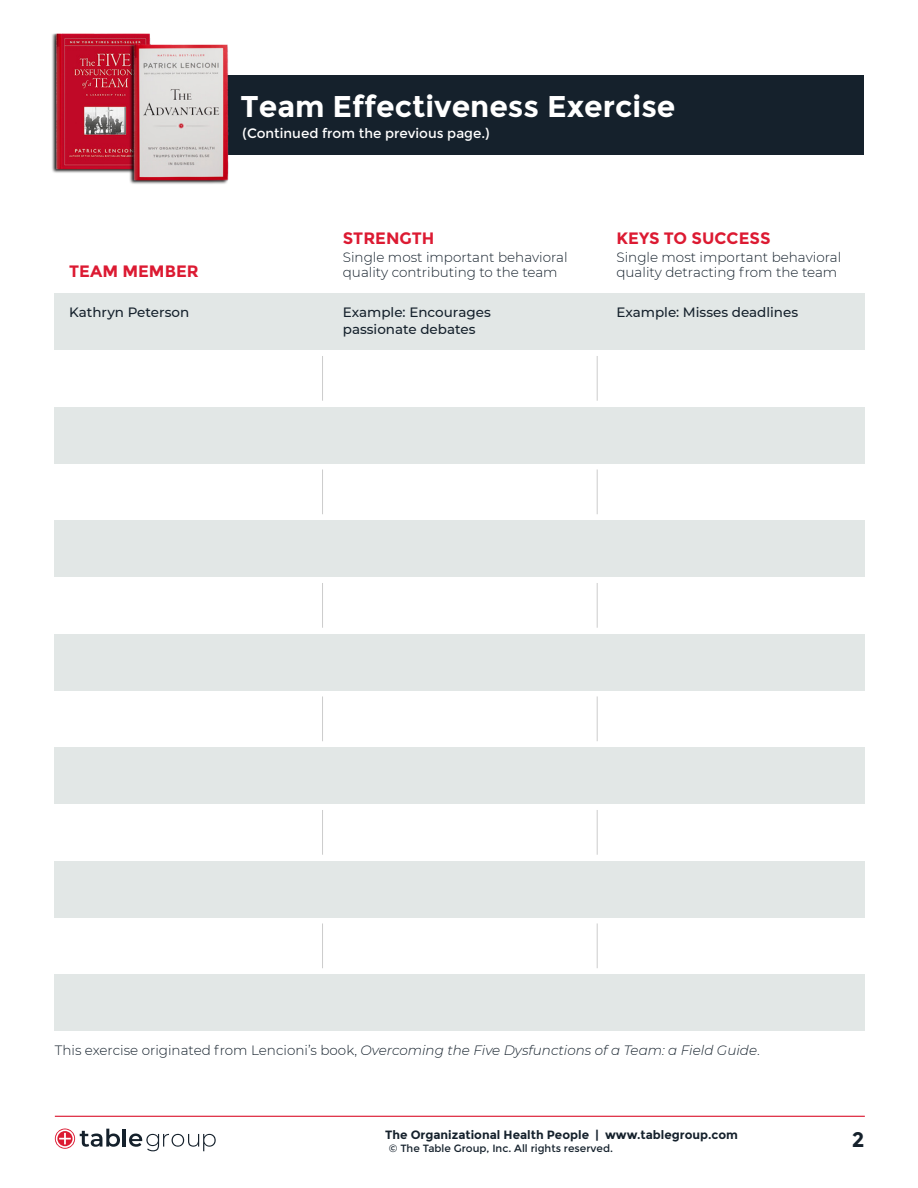
<style>
.page{position:relative;width:918px;height:1188px;background:#fff}
.page>*{position:absolute;margin:0;border:0;box-sizing:border-box;transform-origin:0 0}
.t1{font:700 30px "Montserrat";color:#fff}
.t2{font:700 21px "Montserrat";color:#15212c}
.Paragraph_Style_1{font:700 16.5px "Montserrat";color:#dc1a32}
.Paragraph_Style_1-2{font:300 13.5px "Montserrat";color:#15212c}
.Paragraph_Style_1-3{font:italic 300 13.5px "Montserrat";color:#15212c}
.Paragraph_Style_1-4{font:500 13.5px/16.5px "Montserrat";color:#15212c}
.Paragraph_Style_1-5{font:13.5px "Montserrat";color:#fff}
.t3{font:700 12px "Montserrat";color:#15212c}
.t4{font:10.5px "Montserrat";color:#15212c}
.s1{font-style:normal}
</style>
<div class="page">
<div style="left:166px;top:76px;width:698px;height:79px;background:#15212c"></div>
<div style="left:54px;top:293px;width:810px;height:57px;background:#e2e7e6"></div>
<div style="left:54px;top:407px;width:810px;height:56px;background:#e2e7e6"></div>
<div style="left:54px;top:520px;width:810px;height:57px;background:#e2e7e6"></div>
<div style="left:54px;top:634px;width:810px;height:56px;background:#e2e7e6"></div>
<div style="left:54px;top:747px;width:810px;height:57px;background:#e2e7e6"></div>
<div style="left:54px;top:861px;width:810px;height:56px;background:#e2e7e6"></div>
<div style="left:54px;top:974px;width:810px;height:57px;background:#e2e7e6"></div>
<hr style="left:55px;top:1116px;width:810px;height:1px;background:#dc1a32">
<hr style="left:123px;top:1129px;width:3px;height:18px;background:#15212c">
<svg style="left:55px;top:1129px;width:65px;height:20px"></svg>
<svg style="left:129px;top:1134px;width:87px;height:17px"></svg>
<hr style="left:322px;top:356px;width:1px;height:45px;background:#ccc">
<hr style="left:322px;top:469px;width:1px;height:45px;background:#ccc">
<hr style="left:322px;top:583px;width:1px;height:45px;background:#ccc">
<hr style="left:322px;top:696px;width:1px;height:45px;background:#ccc">
<hr style="left:322px;top:810px;width:1px;height:45px;background:#ccc">
<hr style="left:322px;top:923px;width:1px;height:45px;background:#ccc">
<hr style="left:597px;top:356px;width:1px;height:45px;background:#ccc">
<hr style="left:597px;top:469px;width:1px;height:45px;background:#ccc">
<hr style="left:597px;top:583px;width:1px;height:45px;background:#ccc">
<hr style="left:597px;top:696px;width:1px;height:45px;background:#ccc">
<hr style="left:597px;top:810px;width:1px;height:45px;background:#ccc">
<hr style="left:597px;top:923px;width:1px;height:45px;background:#ccc">
<img style="left:52px;top:33px;width:187px;height:151px">
<p class="Paragraph_Style_1" style="left:69px;top:262px;width:131px">TEAM MEMBER</p>
<p class="Paragraph_Style_1-4" style="left:69px;top:304px;width:121px">Kathryn Peterson</p>
<p class="t1" style="left:241px;top:89px;width:436px">Team Effectiveness Exercise</p>
<p class="Paragraph_Style_1-5" style="left:243px;top:126px;width:249px">(Continued from the previous page.)</p>
<p class="Paragraph_Style_1" style="left:343px;top:229px;width:93px">STRENGTH</p>
<p class="Paragraph_Style_1-2" style="left:343px;top:248px;width:226px">Single most important behavioral</p>
<p class="Paragraph_Style_1-2" style="left:343px;top:263px;width:216px">quality contributing to the team</p>
<p class="Paragraph_Style_1" style="left:616px;top:229px;width:156px">KEYS TO SUCCESS</p>
<p class="Paragraph_Style_1-2" style="left:616px;top:248px;width:226px">Single most important behavioral</p>
<p class="Paragraph_Style_1-2" style="left:616px;top:263px;width:222px">quality detracting from the team</p>
<p class="Paragraph_Style_1-4" style="left:343px;top:304px;width:149px">Example: Encourages passionate debates</p>
<p class="Paragraph_Style_1-4" style="left:616px;top:304px;width:183px">Example: Misses deadlines</p>
<p class="Paragraph_Style_1-3" style="left:55px;top:1041px;width:706px"><span class="s1">This exercise originated from Lencioni’s book,</span> Overcoming the Five Dysfunctions of a Team: a Field Guide<span class="s1">.</span></p>
<p class="t3" style="left:385px;top:1128px;width:354px">The Organizational Health People | www.tablegroup.com</p>
<p class="t4" style="left:389px;top:1143px;width:226px">© The Table Group, Inc. All rights reserved.</p>
<p class="t2" style="left:852px;top:1127px;width:14px">2</p>
</div>
